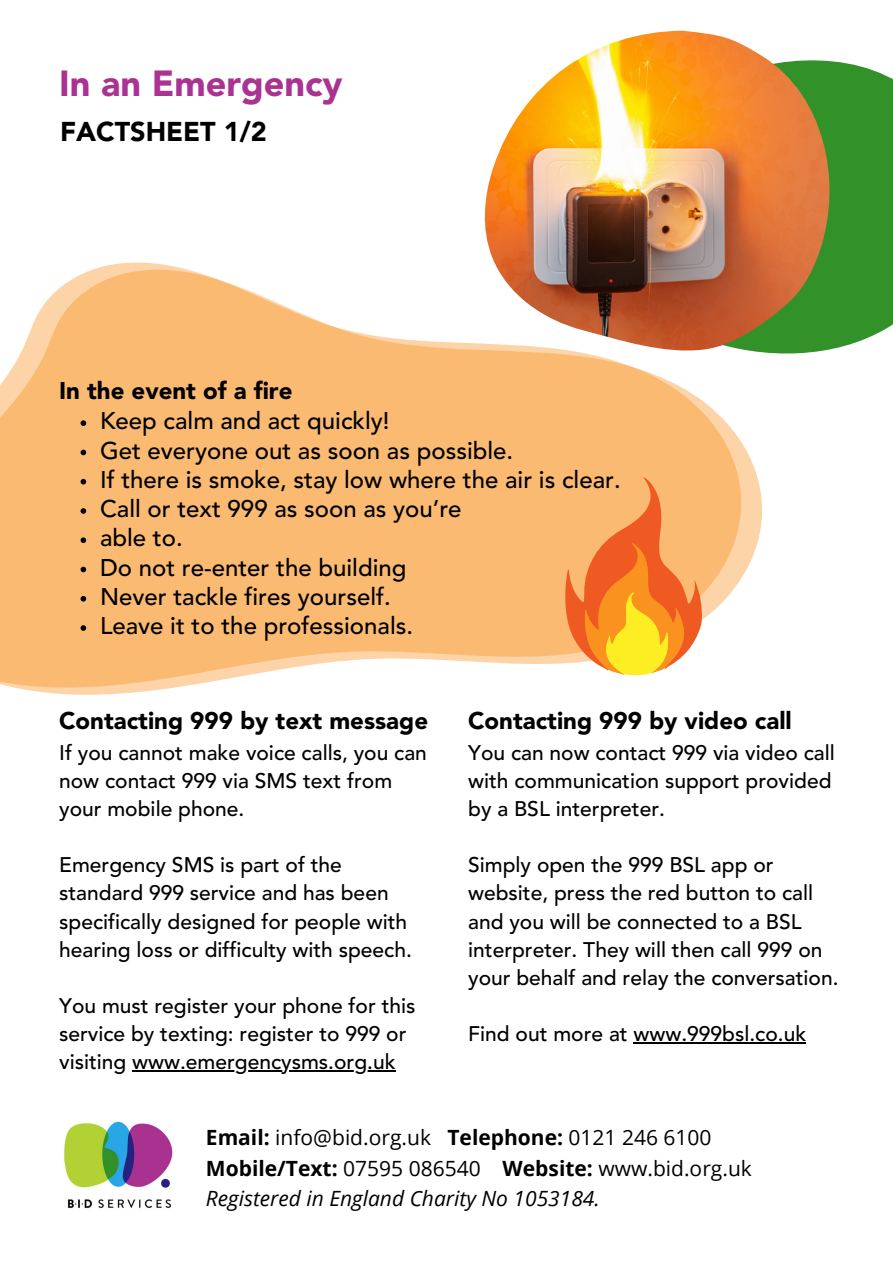
<style>
.page{position:relative;width:893px;height:1264px;background:#fff}
.page>*{position:absolute;margin:0;border:0;box-sizing:border-box;transform-origin:0 0}
.t1{font:900 36px "Avenir LT Std";color:#aa3291}
.t2{font:900 27px "Avenir LT Std";color:#000}
.t3{font:500 24px "Avenir LT Std";color:#000}
.t4{font:900 24px "Avenir LT Std";color:#000}
.t5{font:500 21px/28.2px "Avenir LT Std";color:#000}
.t6{font:21px "Open Sans";color:#000}
.t7{font:italic 21px "Open Sans";color:#000}
.s1{font-weight:700}
</style>
<div class="page">
<svg style="left:22px;top:442px;width:740px;height:253px"></svg>
<svg style="left:0;top:262px;width:741px;height:427px;fill:#fbba72"></svg>
<svg style="left:610px;top:61px;width:282px;height:299px;fill:#329128"></svg>
<img style="left:64px;top:1121px;width:109px;height:87px">
<img style="left:481px;top:31px;width:353px;height:319px">
<svg style="left:81px;top:420px;width:5px;height:6px"></svg>
<svg style="left:81px;top:449px;width:5px;height:6px"></svg>
<svg style="left:81px;top:479px;width:5px;height:5px"></svg>
<svg style="left:81px;top:508px;width:5px;height:6px"></svg>
<svg style="left:81px;top:537px;width:5px;height:6px"></svg>
<svg style="left:81px;top:566px;width:5px;height:6px"></svg>
<svg style="left:81px;top:596px;width:5px;height:5px"></svg>
<svg style="left:81px;top:625px;width:5px;height:6px"></svg>
<svg style="left:564px;top:477px;width:138px;height:198px"></svg>
<hr style="left:132px;top:1070px;width:263px;height:1px;background:#000">
<hr style="left:633px;top:1042px;width:173px;height:1px;background:#000">
<p class="t1" style="left:59px;top:68px;width:285px">In an Emergency</p>
<p class="t2" style="left:60px;top:121px;width:208px">FACTSHEET 1/2</p>
<h2 class="t4" style="left:59px;top:381px;width:235px">In the event of a fire</h2>
<p class="t3" style="left:100px;top:411px;width:291px">Keep calm and act quickly!</p>
<p class="t3" style="left:100px;top:440px;width:414px">Get everyone out as soon as possible.</p>
<p class="t3" style="left:100px;top:470px;width:522px">If there is smoke, stay low where the air is clear.</p>
<h3 class="t3" style="left:100px;top:499px;width:363px">Call or text 999 as soon as you’re</h3>
<p class="t3" style="left:100px;top:528px;width:84px">able to.</p>
<p class="t3" style="left:100px;top:557px;width:308px">Do not re-enter the building</p>
<p class="t3" style="left:100px;top:587px;width:292px">Never tackle fires yourself.</p>
<p class="t3" style="left:100px;top:616px;width:314px">Leave it to the professionals.</p>
<p class="t4" style="left:59px;top:711px;width:370px">Contacting 999 by text message</p>
<p class="t5" style="left:59px;top:740px;width:369px">If you cannot make voice calls, you can now contact 999 via SMS text from your mobile phone.</p>
<h5 class="t5" style="left:59px;top:852px;width:354px">Emergency SMS is part of the standard 999 service and has been specifically designed for people with hearing loss or difficulty with speech.</h5>
<h5 class="t5" style="left:59px;top:993px;width:358px">You must register your phone for this service by texting: register to 999 or visiting www.emergencysms.org.uk</h5>
<h5 class="t4" style="left:468px;top:711px;width:325px">Contacting 999 by video call</h5>
<h5 class="t5" style="left:468px;top:740px;width:368px">You can now contact 999 via video call with communication support provided by a BSL interpreter.</h5>
<h5 class="t5" style="left:468px;top:852px;width:372px">Simply open the 999 BSL app or website, press the red button to call and you will be connected to a BSL interpreter. They will then call 999 on your behalf and relay the conversation.</h5>
<h5 class="t5" style="left:468px;top:1021px;width:339px">Find out more at www.999bsl.co.uk</h5>
<p class="t6" style="left:206px;top:1122px;width:507px"><span class="s1">Email:</span> info@bid.org.uk <span class="s1">Telephone:</span> 0121 246 6100</p>
<p class="t6" style="left:206px;top:1153px;width:547px"><span class="s1">Mobile/Text:</span> 07595 086540 <span class="s1">Website:</span> www.bid.org.uk</p>
<p class="t7" style="left:206px;top:1183px;width:395px">Registered in England Charity No 1053184.</p>
</div>
